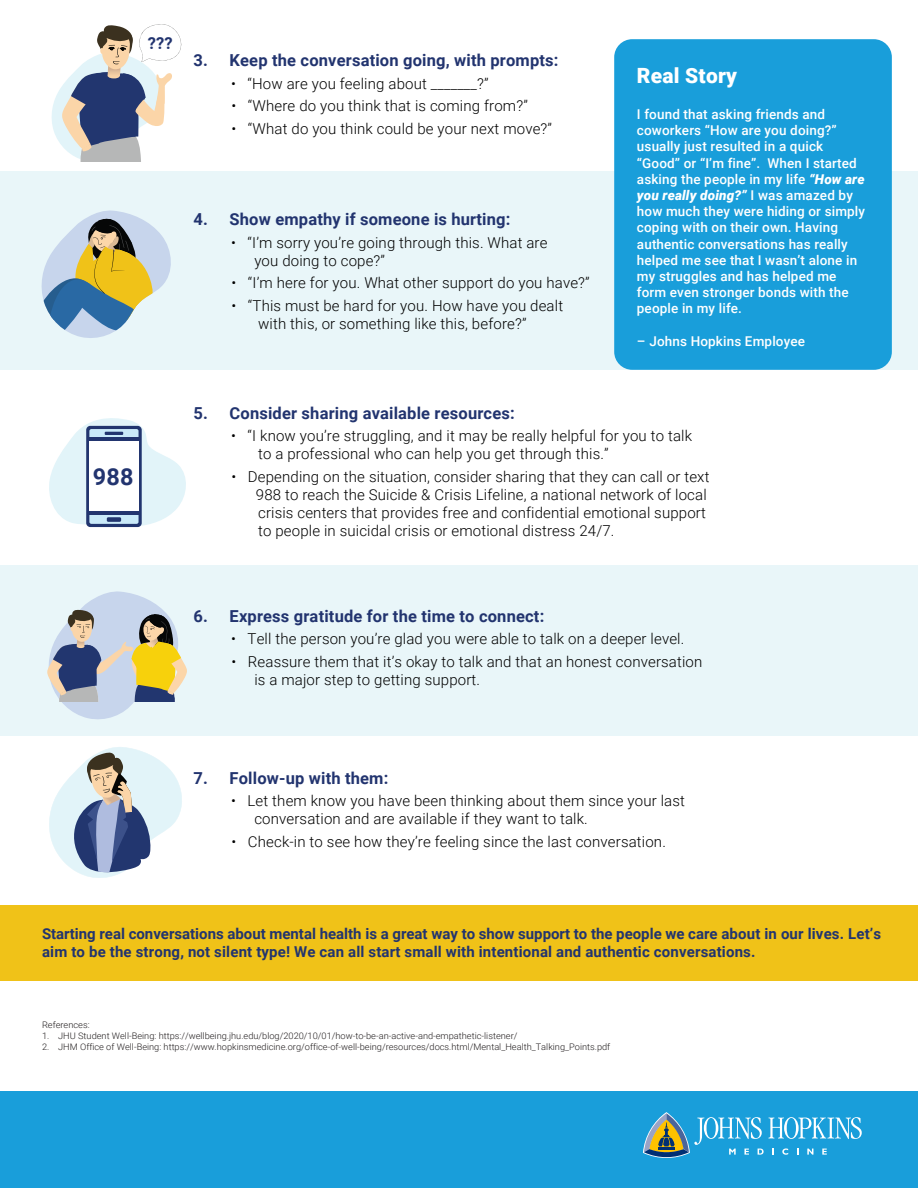
<style>
.page{position:relative;width:918px;height:1188px;background:#fff}
.page>*{position:absolute;margin:0;border:0;box-sizing:border-box;transform-origin:0 0}
.t1{font:700 23.4px "Roboto";color:#22346f}
.t2{font:900 21px "Roboto";letter-spacing:.01em;color:#fff}
.t3{font:700 16.5px "Roboto";letter-spacing:.01em;color:#22346f}
.t4{font:300 15px/18px "Roboto";letter-spacing:.01em;color:#000}
.t5{font:700 15px/18px "Roboto";letter-spacing:.01em;color:#22346f}
.t6{font:500 13.5px/16.2px "Roboto";letter-spacing:.01em;color:#fff}
.t7{font:300 9px "Roboto";color:#231f20}
.s1{font-weight:900;font-style:italic}
</style>
<div class="page">
<div style="left:0;top:906px;width:918px;height:75px;background:#f0c218"></div>
<div style="left:0;top:171px;width:918px;height:199px;background:#e9f6f9"></div>
<div style="left:0;top:565px;width:918px;height:171px;background:#e9f6f9"></div>
<svg style="left:41px;top:210px;width:130px;height:128px"></svg>
<div style="left:614px;top:39px;width:278px;height:331px;background:#199eda;border-radius:18px"></div>
<svg style="left:49px;top:418px;width:137px;height:110px"></svg>
<div style="left:86px;top:426px;width:56px;height:101px;background:#22356f;border-radius:4px"></div>
<div style="left:89px;top:429px;width:50px;height:95px;background:#caeaf9;border-radius:2px"></div>
<div style="left:89px;top:437px;width:50px;height:76px;background:#fff"></div>
<hr style="left:89px;top:437px;width:50px;height:4px;background:#22356f">
<hr style="left:89px;top:511px;width:50px;height:4px;background:#22356f">
<hr style="left:105px;top:432px;width:18px;height:3px;background:#22356f">
<div style="left:107px;top:517px;width:14px;height:5px;background:#22356f"></div>
<svg style="left:49px;top:747px;width:133px;height:131px"></svg>
<svg style="left:51px;top:24px;width:131px;height:138px"></svg>
<svg style="left:47px;top:591px;width:140px;height:129px"></svg>
<div style="left:0;top:1091px;width:918px;height:97px;background:#199eda"></div>
<svg style="left:643px;top:1112px;width:219px;height:46px"></svg>
<p class="t3" style="left:148px;top:31px;width:26px">???</p>
<p class="t3" style="left:194px;top:49px;width:366px">3. Keep the conversation going, with prompts:</p>
<p class="t4" style="left:231px;top:74px;width:259px">• “How are you feeling about _______?”</p>
<p class="t4" style="left:232px;top:96px;width:298px">• “Where do you think that is coming from?”</p>
<p class="t4" style="left:232px;top:119px;width:322px">• “What do you think could be your next move?”</p>
<p class="t3" style="left:194px;top:208px;width:318px">4. Show empathy if someone is hurting:</p>
<p class="t4" style="left:254px;top:233px;width:295px;text-indent:-23px">• “I’m sorry you’re going through this. What are you doing to cope?”</p>
<p class="t4" style="left:232px;top:273px;width:360px">• “I’m here for you. What other support do you have?”</p>
<p class="t4" style="left:258px;top:296px;width:307px;text-indent:-27px">• “This must be hard for you. How have you dealt with this, or something like this, before?”</p>
<h2 class="t2" style="left:637px;top:61px;width:102px">Real Story</h2>
<p class="t6" style="left:637px;top:106px;width:230px">I found that asking friends and coworkers “How are you doing?” usually just resulted in a quick “Good” or “I’m fine”. When I started asking the people in my life <span class="s1">“How are you really doing?”</span> I was amazed by how much they were hiding or simply coping with on their own. Having authentic conversations has really helped me see that I wasn’t alone in my struggles and has helped me form even stronger bonds with the people in my life.</p>
<p class="t6" style="left:637px;top:332px;width:170px">– Johns Hopkins Employee</p>
<h1 class="t1" style="left:93px;top:460px;width:42px">988</h1>
<p class="t3" style="left:194px;top:401px;width:323px">5. Consider sharing available resources:</p>
<p class="t4" style="left:258px;top:426px;width:435px;text-indent:-27px">• “I know you’re struggling, and it may be really helpful for you to talk to a professional who can help you get through this.”</p>
<p class="t4" style="left:256px;top:467px;width:455px;text-indent:-24px">• Depending on the situation, consider sharing that they can call or text 988 to reach the Suicide &amp; Crisis Lifeline, a national network of local crisis centers that provides free and confidential emotional support to people in suicidal crisis or emotional distress 24/7.</p>
<p class="t3" style="left:194px;top:604px;width:352px">6. Express gratitude for the time to connect:</p>
<p class="t4" style="left:231px;top:629px;width:455px">• Tell the person you’re glad you were able to talk on a deeper level.</p>
<p class="t4" style="left:254px;top:652px;width:450px;text-indent:-23px">• Reassure them that it’s okay to talk and that an honest conversation is a major step to getting support.</p>
<p class="t3" style="left:194px;top:766px;width:196px">7. Follow-up with them:</p>
<p class="t4" style="left:254px;top:791px;width:432px;text-indent:-23px">• Let them know you have been thinking about them since your last conversation and are available if they want to talk.</p>
<p class="t4" style="left:232px;top:832px;width:436px">• Check-in to see how they’re feeling since the last conversation.</p>
<p class="t5" style="left:42px;top:924px;width:841px">Starting real conversations about mental health is a great way to show support to the people we care about in our lives. Let’s aim to be the strong, not silent type! We can all start small with intentional and authentic conversations.</p>
<p class="t7" style="left:42px;top:1019px;width:49px">References:</p>
<p class="t7" style="left:42px;top:1030px;width:477px">1. JHU Student Well-Being: https://wellbeing.jhu.edu/blog/2020/10/01/how-to-be-an-active-and-empathetic-listener/</p>
<p class="t7" style="left:42px;top:1040px;width:570px">2. JHM Office of Well-Being: https://www.hopkinsmedicine.org/office-of-well-being/resources/docs.html/Mental_Health_Talking_Points.pdf</p>
</div>
